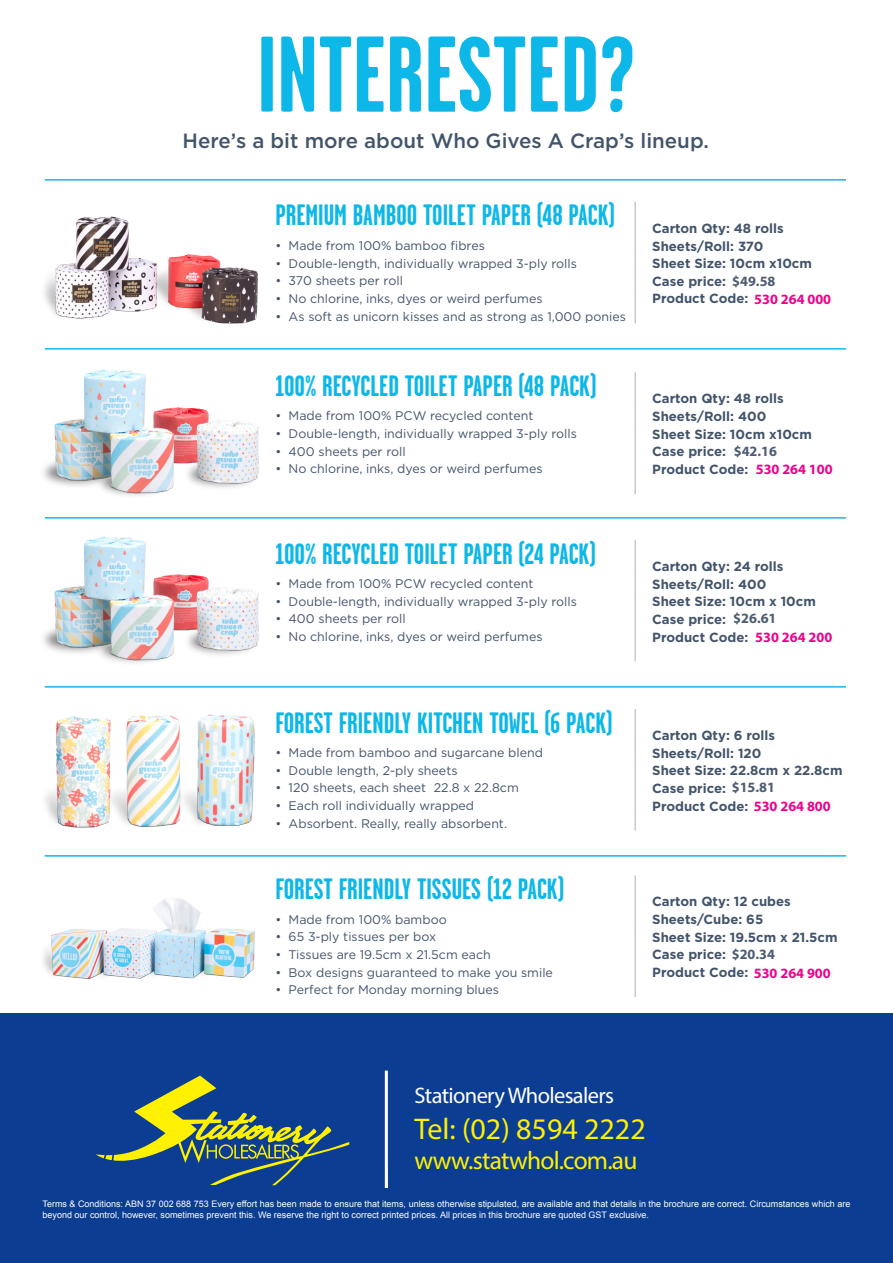
<style>
.page{position:relative;width:893px;height:1263px;background:#fff}
.page>*{position:absolute;margin:0;border:0;box-sizing:border-box;transform-origin:0 0}
.t1{font:700 107.4px "Garage Gothic";color:#0db7e8}
.t2{font:30px "Myriad Pro";color:#fff101}
.t3{font:700 29.4px "Garage Gothic";color:#0db7e8}
.t4{font:25.5px "Myriad Pro";letter-spacing:-.03em;color:#fff101}
.t5{font:22.5px "Myriad Pro";letter-spacing:-.03em;color:#fff}
.t6{font:500 20.55px "Gotham";color:#42546b}
.t7{font:700 14.25px "Myriad Pro";color:#ed028c}
.t8{font:700 14.25px "Myriad Pro";color:#4c5c72}
.t9{font:700 13.2px/17.7px "Gotham";color:#42546b}
.t10{font:12.45px "Gotham";color:#42546b}
._2009_TEXT{font:9px/10.8px "Arial";color:#fff}
.s1{font-family:"Myriad Pro";font-size:14.25px;color:#4c5c72}
.s2{font-family:"Myriad Pro";font-size:14.25px;color:#ed028c}
</style>
<div class="page">
<div style="left:0;top:1013px;width:893px;height:250px;background:#0b3d92"></div>
<svg style="left:96px;top:1075px;width:253px;height:110px"></svg>
<svg style="left:384px;top:1070px;width:4px;height:118px"></svg>
<hr style="left:45px;top:179px;width:801px;height:2px;background:#0db7e8">
<hr style="left:634px;top:202px;width:2px;height:121px;background:#231f20">
<hr style="left:634px;top:372px;width:2px;height:122px;background:#231f20">
<hr style="left:634px;top:540px;width:2px;height:121px;background:#231f20">
<hr style="left:634px;top:709px;width:2px;height:121px;background:#231f20">
<hr style="left:634px;top:875px;width:2px;height:122px;background:#231f20">
<hr style="left:45px;top:517px;width:801px;height:2px;background:#0db7e8">
<hr style="left:45px;top:348px;width:801px;height:2px;background:#0db7e8">
<hr style="left:45px;top:686px;width:801px;height:2px;background:#0db7e8">
<hr style="left:45px;top:855px;width:801px;height:1px;background:#0db7e8">
<img style="left:44px;top:216px;width:214px;height:108px">
<img style="left:43px;top:348px;width:232px;height:148px">
<img style="left:43px;top:517px;width:232px;height:171px">
<img style="left:45px;top:714px;width:210px;height:114px">
<img style="left:43px;top:898px;width:212px;height:82px">
<p class="t1" style="left:257px;top:17px;width:379px">INTERESTED?</p>
<p class="t6" style="left:183px;top:127px;width:528px">Here’s a bit more about Who Gives A Crap’s lineup.</p>
<p class="t3" style="left:275px;top:200px;width:341px">PREMIUM BAMBOO TOILET PAPER (48 PACK)</p>
<p class="t10" style="left:275px;top:238px;width:211px">• Made from 100% bamboo fibres</p>
<p class="t10" style="left:275px;top:255px;width:303px">• Double-length, individually wrapped 3-ply rolls</p>
<p class="t10" style="left:275px;top:273px;width:129px">• 370 sheets per roll</p>
<p class="t10" style="left:275px;top:291px;width:269px">• No chlorine, inks, dyes or weird perfumes</p>
<p class="t10" style="left:275px;top:308px;width:352px">• As soft as unicorn kisses and as strong as 1,000 ponies</p>
<p class="t3" style="left:275px;top:370px;width:323px">100% RECYCLED TOILET PAPER (48 PACK)</p>
<p class="t10" style="left:275px;top:408px;width:259px">• Made from 100% PCW recycled content</p>
<p class="t10" style="left:275px;top:426px;width:303px">• Double-length, individually wrapped 3-ply rolls</p>
<p class="t10" style="left:275px;top:443px;width:132px">• 400 sheets per roll</p>
<p class="t10" style="left:275px;top:461px;width:269px">• No chlorine, inks, dyes or weird perfumes</p>
<p class="t3" style="left:275px;top:538px;width:322px">100% RECYCLED TOILET PAPER (24 PACK)</p>
<p class="t10" style="left:275px;top:576px;width:259px">• Made from 100% PCW recycled content</p>
<p class="t10" style="left:275px;top:593px;width:303px">• Double-length, individually wrapped 3-ply rolls</p>
<p class="t10" style="left:275px;top:611px;width:132px">• 400 sheets per roll</p>
<p class="t10" style="left:275px;top:629px;width:269px">• No chlorine, inks, dyes or weird perfumes</p>
<p class="t3" style="left:275px;top:707px;width:339px">FOREST FRIENDLY KITCHEN TOWEL (6 PACK)</p>
<p class="t10" style="left:275px;top:745px;width:269px">• Made from bamboo and sugarcane blend</p>
<p class="t10" style="left:275px;top:762px;width:184px">• Double length, 2-ply sheets</p>
<p class="t10" style="left:275px;top:780px;width:245px">• 120 sheets, each sheet 22.8 x 22.8cm</p>
<p class="t10" style="left:275px;top:798px;width:200px">• Each roll individually wrapped</p>
<p class="t10" style="left:275px;top:815px;width:233px">• Absorbent. Really, really absorbent.</p>
<p class="t3" style="left:275px;top:873px;width:290px">FOREST FRIENDLY TISSUES (12 PACK)</p>
<p class="t10" style="left:275px;top:911px;width:173px">• Made from 100% bamboo</p>
<p class="t10" style="left:275px;top:929px;width:162px">• 65 3-ply tissues per box</p>
<p class="t10" style="left:275px;top:946px;width:217px">• Tissues are 19.5cm x 21.5cm each</p>
<p class="t10" style="left:275px;top:964px;width:279px">• Box designs guaranteed to make you smile</p>
<p class="t10" style="left:275px;top:982px;width:225px">• Perfect for Monday morning blues</p>
<p class="t9" style="left:652px;top:219px;width:161px">Carton Qty: 48 rolls<br>Sheets/Roll: 370<br>Sheet Size: 10cm x10cm</p>
<p class="t9" style="left:652px;top:272px;width:125px">Case price: <span class="s1">$49.58</span></p>
<p class="t9" style="left:652px;top:290px;width:180px">Product Code: <span class="s2">530 264 000</span></p>
<p class="t9" style="left:652px;top:390px;width:161px">Carton Qty: 48 rolls<br>Sheets/Roll: 400<br>Sheet Size: 10cm x10cm<br>Case price:<br>Product Code:</p>
<p class="t8" style="left:734px;top:442px;width:45px">$42.16</p>
<p class="t7" style="left:756px;top:460px;width:78px">530 264 100</p>
<p class="t9" style="left:652px;top:557px;width:165px">Carton Qty: 24 rolls<br>Sheets/Roll: 400<br>Sheet Size: 10cm x 10cm<br>Case price:<br>Product Code:</p>
<p class="t8" style="left:733px;top:609px;width:45px">$26.61</p>
<p class="t7" style="left:755px;top:628px;width:78px">530 264 200</p>
<p class="t9" style="left:652px;top:726px;width:192px">Carton Qty: 6 rolls<br>Sheets/Roll: 120<br>Sheet Size: 22.8cm x 22.8cm<br>Case price: <span class="s1">$15.81<br></span>Product Code: <span class="s2">530 264 800</span></p>
<p class="t9" style="left:652px;top:893px;width:187px">Carton Qty: 12 cubes<br>Sheets/Cube: 65<br>Sheet Size: 19.5cm x 21.5cm<br>Case price: <span class="s1">$20.34<br></span>Product Code: <span class="s2">530 264 900</span></p>
<p class="t5" style="left:415px;top:1081px;width:201px">Stationery Wholesalers</p>
<p class="t2" style="left:415px;top:1110px;width:233px">Tel: (02) 8594 2222</p>
<p class="t4" style="left:415px;top:1145px;width:224px">www.statwhol.com.au</p>
<p class="_2009_TEXT" style="left:43px;top:1199px;width:809px">Terms &amp; Conditions: ABN 37 002 688 753 Every effort has been made to ensure that items, unless otherwise stipulated, are available and that details in the brochure are correct. Circumstances which are beyond our control, however, sometimes prevent this. We reserve the right to correct printed prices. All prices in this brochure are quoted GST exclusive.</p>
</div>
